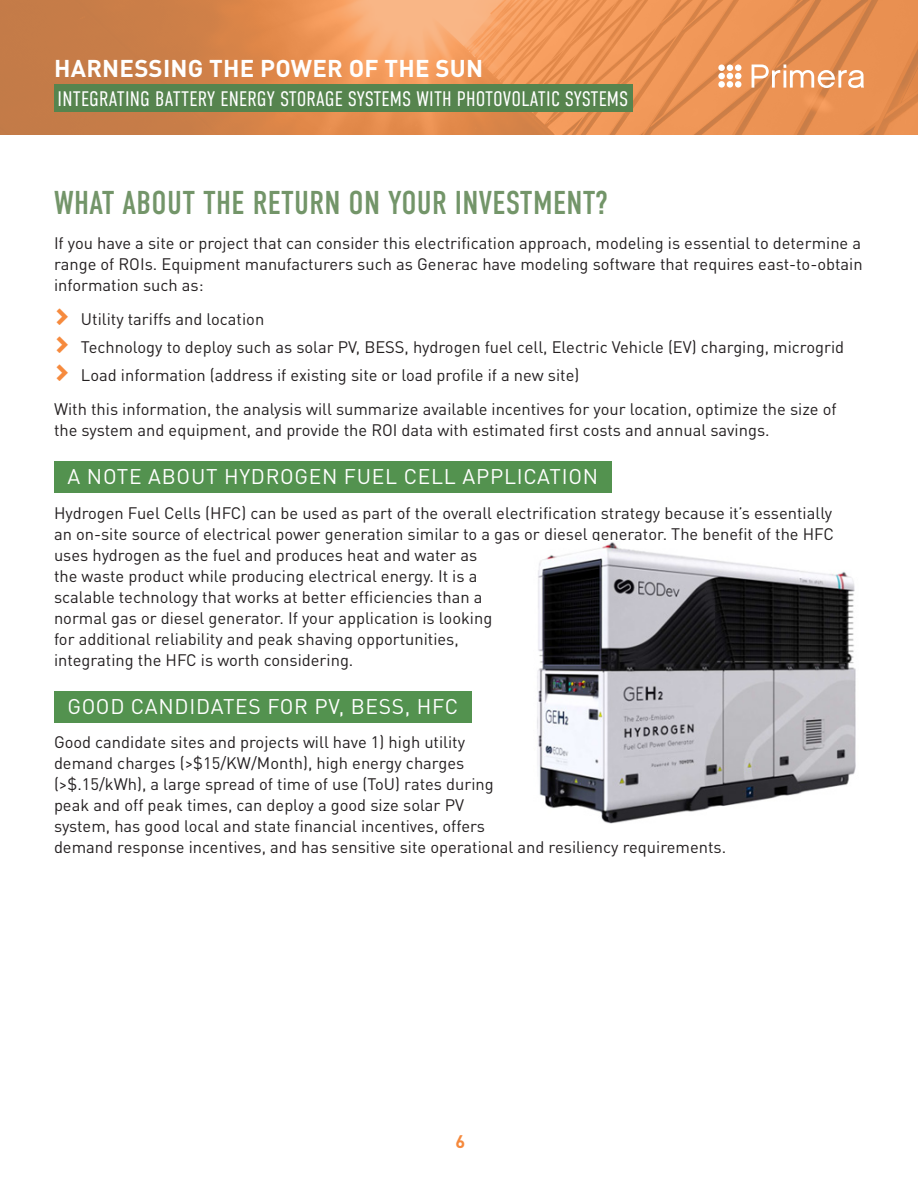
<style>
.page{position:relative;width:918px;height:1188px;background:#fff}
.page>*{position:absolute;margin:0;border:0;box-sizing:border-box;transform-origin:0 0}
.t1{font:33px "DIN Condensed";letter-spacing:.01em;color:#739569}
.t2{font:700 24px "DINOT";letter-spacing:.01em;color:#fff}
.t3{font:21px "DINOT";letter-spacing:.035em;color:#fff}
.t4{font:300 21px "DIN Condensed";letter-spacing:.01em;color:#fff}
.t5{font:700 18px "DINOT";color:#f5893c}
.t6{font:16.5px/21px "DINOT";color:#231f20}
.s1{font-family:"SS Standard";color:#f68a3d}
</style>
<div class="page">
<img style="left:0;top:0;width:918px;height:135px">
<div style="left:54px;top:85px;width:578px;height:27px;background:#56844e"></div>
<div style="left:718px;top:81px;width:7px;height:7px;background:#fff;border-radius:50%"></div>
<div style="left:718px;top:73px;width:7px;height:6px;background:#fff;border-radius:50%"></div>
<div style="left:718px;top:65px;width:7px;height:6px;background:#fff;border-radius:50%"></div>
<div style="left:727px;top:81px;width:6px;height:7px;background:#fff;border-radius:50%"></div>
<div style="left:735px;top:81px;width:6px;height:7px;background:#fff;border-radius:50%"></div>
<svg style="left:727px;top:65px;width:14px;height:14px"></svg>
<svg style="left:752px;top:64px;width:112px;height:24px"></svg>
<div style="left:54px;top:462px;width:557px;height:31px;background:#53924f"></div>
<div style="left:54px;top:691px;width:417px;height:31px;background:#53924f"></div>
<img style="left:537px;top:542px;width:319px;height:281px">
<h2 class="t2" style="left:54px;top:52px;width:430px">HARNESSING THE POWER OF THE SUN</h2>
<p class="t4" style="left:58px;top:87px;width:572px">INTEGRATING BATTERY ENERGY STORAGE SYSTEMS WITH PHOTOVOLATIC SYSTEMS</p>
<h1 class="t1" style="left:54px;top:185px;width:555px">WHAT ABOUT THE RETURN ON YOUR INVESTMENT?</h1>
<p class="t6" style="left:54px;top:232px;width:810px;text-align:justify">If you have a site or project that can consider this electrification approach, modeling is essential to determine a range of ROIs. Equipment manufacturers such as Generac have modeling software that requires east-to-obtain information such as:</p>
<p class="t6" style="left:54px;top:305px;width:792px;line-height:27.8px"><span class="s1">▻</span> Utility tariffs and location<br><span class="s1">▻</span> Technology to deploy such as solar PV, BESS, hydrogen fuel cell, Electric Vehicle (EV) charging, microgrid <span class="s1">▻</span> Load information (address if existing site or load profile if a new site)</p>
<p class="t6" style="left:54px;top:399px;width:784px">With this information, the analysis will summarize available incentives for your location, optimize the size of the system and equipment, and provide the ROI data with estimated first costs and annual savings.</p>
<p class="t3" style="left:68px;top:464px;width:532px">A NOTE ABOUT HYDROGEN FUEL CELL APPLICATION</p>
<p class="t6" style="left:54px;top:502px;width:782px">Hydrogen Fuel Cells (HFC) can be used as part of the overall electrification strategy because it’s essentially an on-site source of electrical power generation similar to a gas or diesel generator. The benefit of the HFC uses hydrogen as the fuel and produces heat and water as<br>the waste product while producing electrical energy. It is a<br>scalable technology that works at better efficiencies than a<br>normal gas or diesel generator. If your application is looking<br>for additional reliability and peak shaving opportunities,<br>integrating the HFC is worth considering.</p>
<p class="t3" style="left:68px;top:693px;width:392px">GOOD CANDIDATES FOR PV, BESS, HFC</p>
<p class="t6" style="left:54px;top:732px;width:674px">Good candidate sites and projects will have 1) high utility<br>demand charges (&gt;$15/KW/Month), high energy charges<br>(&gt;$.15/kWh), a large spread of time of use (ToU) rates during<br>peak and off peak times, can deploy a good size solar PV<br>system, has good local and state financial incentives, offers<br>demand response incentives, and has sensitive site operational and resiliency requirements.</p>
<p class="t5" style="left:456px;top:1129px;width:11px">6</p>
</div>
